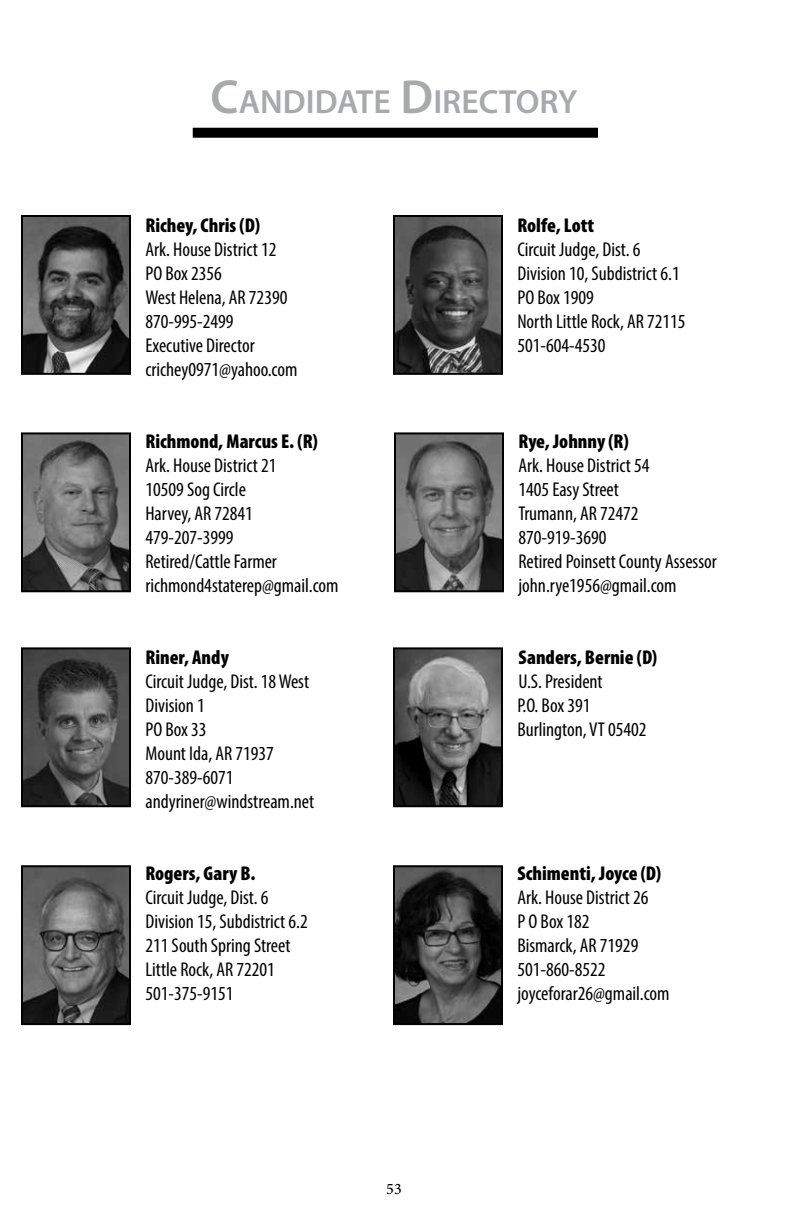
<style>
.page{position:relative;width:792px;height:1224px;background:#fff}
.page>*{position:absolute;margin:0;border:0;box-sizing:border-box;transform-origin:0 0}
.t1{font:600 33.6px "Myriad Pro";color:#a7a9ac}
.t2{font:condensed 20px/24px "Myriad Pro";color:#000}
.t3{font:900 condensed 20px "Myriad Pro";color:#000}
.t4{font:500 16px "Minion Pro";color:#000}
.s1{font-size:48px}
</style>
<div class="page">
<div style="left:193px;top:128px;width:405px;height:10px;background:#000"></div>
<img style="left:24px;top:218px;width:104px;height:154px">
<div style="left:21px;top:215px;width:110px;height:160px;border:2px solid #000"></div>
<img style="left:24px;top:435px;width:104px;height:154px">
<div style="left:21px;top:432px;width:110px;height:160px;border:2px solid #000"></div>
<img style="left:24px;top:650px;width:104px;height:154px">
<div style="left:21px;top:647px;width:110px;height:160px;border:2px solid #000"></div>
<img style="left:24px;top:868px;width:104px;height:154px">
<div style="left:21px;top:865px;width:110px;height:160px;border:2px solid #000"></div>
<img style="left:396px;top:218px;width:104px;height:154px">
<div style="left:393px;top:215px;width:110px;height:160px;border:2px solid #000"></div>
<img style="left:397px;top:435px;width:104px;height:154px">
<div style="left:394px;top:432px;width:110px;height:160px;border:2px solid #000"></div>
<img style="left:396px;top:650px;width:104px;height:154px">
<div style="left:393px;top:647px;width:110px;height:160px;border:2px solid #000"></div>
<img style="left:396px;top:868px;width:104px;height:154px">
<div style="left:393px;top:865px;width:110px;height:160px;border:2px solid #000"></div>
<h1 class="t1" style="left:211px;top:80px;width:368px"><span class="s1">C</span>ANDIDATE <span class="s1">D</span>IRECTORY</h1>
<p class="t3" style="left:145px;top:214px;width:116px">Richey, Chris (D)</p>
<p class="t2" style="left:145px;top:237px;width:154px">Ark. House District 12<br>PO Box 2356<br>West Helena, AR 72390<br>870-995-2499<br>Executive Director crichey0971@yahoo.com</p>
<p class="t3" style="left:145px;top:430px;width:174px">Richmond, Marcus E. (R)</p>
<p class="t2" style="left:145px;top:453px;width:195px">Ark. House District 21<br>10509 Sog Circle<br>Harvey, AR 72841<br>479-207-3999<br>Retired/Cattle Farmer richmond4staterep@gmail.com</p>
<p class="t3" style="left:145px;top:646px;width:85px">Riner, Andy</p>
<p class="t2" style="left:145px;top:669px;width:170px">Circuit Judge, Dist. 18 West<br>Division 1<br>PO Box 33<br>Mount Ida, AR 71937<br>870-389-6071 andyriner@windstream.net</p>
<p class="t3" style="left:145px;top:862px;width:111px">Rogers, Gary B.</p>
<p class="t2" style="left:145px;top:885px;width:164px">Circuit Judge, Dist. 6<br>Division 15, Subdistrict 6.2<br>211 South Spring Street<br>Little Rock, AR 72201<br>501-375-9151</p>
<p class="t4" style="left:386px;top:1178px;width:17px">53</p>
<p class="t3" style="left:517px;top:214px;width:78px">Rolfe, Lott</p>
<p class="t2" style="left:517px;top:237px;width:170px">Circuit Judge, Dist. 6<br>Division 10, Subdistrict 6.1<br>PO Box 1909<br>North Little Rock, AR 72115<br>501-604-4530</p>
<p class="t3" style="left:518px;top:430px;width:112px">Rye, Johnny (R)</p>
<p class="t2" style="left:518px;top:453px;width:200px">Ark. House District 54<br>1405 Easy Street<br>Trumann, AR 72472<br>870-919-3690<br>Retired Poinsett County Assessor john.rye1956@gmail.com</p>
<p class="t3" style="left:518px;top:646px;width:140px">Sanders, Bernie (D)</p>
<p class="t2" style="left:517px;top:669px;width:131px">U.S. President<br>P.O. Box 391<br>Burlington, VT 05402</p>
<p class="t3" style="left:517px;top:862px;width:145px">Schimenti, Joyce (D)</p>
<p class="t2" style="left:517px;top:885px;width:154px">Ark. House District 26<br>P O Box 182<br>Bismarck, AR 71929<br>501-860-8522 joyceforar26@gmail.com</p>
</div>
